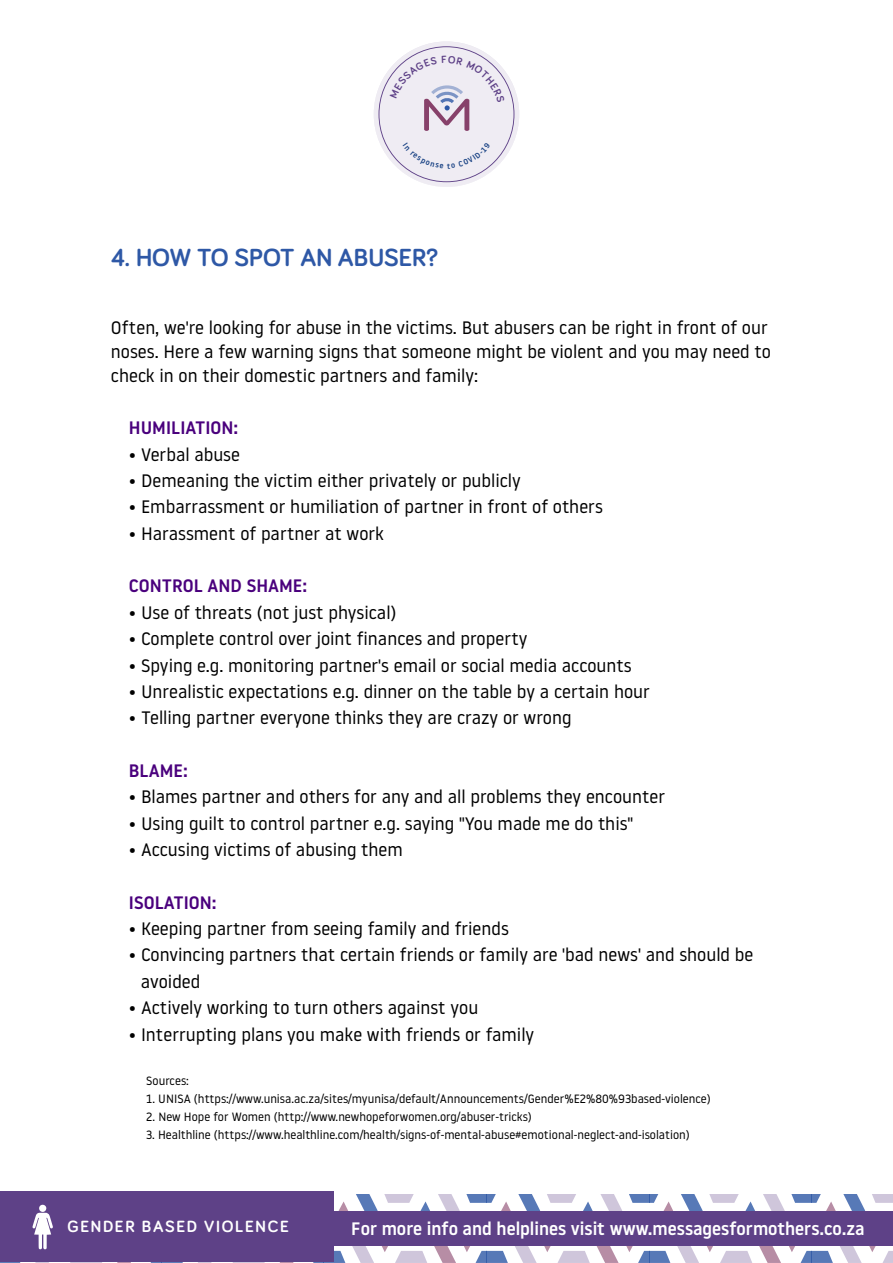
<style>
.page{position:relative;width:893px;height:1263px;background:#fff}
.page>*{position:absolute;margin:0;border:0;box-sizing:border-box;transform-origin:0 0}
.t1{font:700 25.5px "Bariol";color:#2e58a6}
.t2{font:18px/24px "Noway";color:#000}
.t3{font:500 18px "Noway";color:#fff}
.t4{font:500 18px "Noway";color:#4a007d}
.t5{font:700 16.8px "Bariol";letter-spacing:.1em;color:#fff}
.t6{font:12px "Noway";color:#000}
</style>
<div class="page">
<svg style="left:0;top:1194px;width:893px;height:69px"></svg>
<div style="left:374px;top:41px;width:145px;height:146px;background:#efecf3;border-radius:50%"></div>
<div style="left:333px;top:1212px;width:560px;height:34px;background:#5e4187"></div>
<div style="left:0;top:1192px;width:332px;height:70px;background:#5e4187"></div>
<svg style="left:32px;top:1204px;width:21px;height:46px"></svg>
<div style="left:39px;top:1205px;width:7px;height:7px;background:#fff;border-radius:50%"></div>
<svg style="left:378px;top:46px;width:136px;height:136px"></svg>
<h1 class="t1" style="left:111px;top:240px;width:328px">4. HOW TO SPOT AN ABUSER?</h1>
<p class="t2" style="left:111px;top:315px;width:662px">Often, we're looking for abuse in the victims. But abusers can be right in front of our noses. Here a few warning signs that someone might be violent and you may need to check in on their domestic partners and family:</p>
<p class="t4" style="left:129px;top:415px;width:111px">HUMILIATION :</p>
<p class="t2" style="left:129px;top:442px;width:113px">• Verbal abuse</p>
<p class="t2" style="left:129px;top:468px;width:393px">• Demeaning the victim either privately or publicly</p>
<p class="t2" style="left:129px;top:494px;width:475px">• Embarrassment or humiliation of partner in front of others</p>
<p class="t2" style="left:129px;top:521px;width:257px">• Harassment of partner at work</p>
<p class="t4" style="left:129px;top:574px;width:180px">CONTROL AND SHAME:</p>
<p class="t2" style="left:129px;top:600px;width:269px">• Use of threats (not just physical)</p>
<p class="t2" style="left:129px;top:626px;width:400px">• Complete control over joint finances and property</p>
<p class="t2" style="left:129px;top:652px;width:504px">• Spying e.g. monitoring partner's email or social media accounts</p>
<p class="t2" style="left:129px;top:679px;width:522px">• Unrealistic expectations e.g. dinner on the table by a certain hour</p>
<p class="t2" style="left:129px;top:705px;width:444px">• Telling partner everyone thinks they are crazy or wrong</p>
<p class="t4" style="left:129px;top:758px;width:60px">BLAME:</p>
<p class="t2" style="left:129px;top:784px;width:538px">• Blames partner and others for any and all problems they encounter</p>
<p class="t2" style="left:129px;top:811px;width:506px">• Using guilt to control partner e.g. saying "You made me do this"</p>
<p class="t2" style="left:129px;top:837px;width:275px">• Accusing victims of abusing them</p>
<p class="t4" style="left:129px;top:890px;width:89px">ISOLATION :</p>
<p class="t2" style="left:129px;top:916px;width:381px">• Keeping partner from seeing family and friends</p>
<p class="t2" style="left:141px;top:941px;width:614px;line-height:26.4px;text-indent:-12px">• Convincing partners that certain friends or family are 'bad news' and should be avoided</p>
<p class="t2" style="left:129px;top:995px;width:351px">• Actively working to turn others against you</p>
<p class="t2" style="left:129px;top:1021px;width:407px">• Interrupting plans you make with friends or family</p>
<p class="t6" style="left:146px;top:1072px;width:44px">Sources:</p>
<p class="t6" style="left:146px;top:1090px;width:566px">1. UNISA (https://www.unisa.ac.za/sites/myunisa/default/Announcements/Gender%E2%80%93based-violence)</p>
<p class="t6" style="left:146px;top:1108px;width:387px">2. New Hope for Women (http://www.newhopeforwomen.org/abuser-tricks)</p>
<p class="t6" style="left:146px;top:1126px;width:545px">3. Healthline (https://www.healthline.com/health/signs-of-mental-abuse#emotional-neglect-and-isolation )</p>
<p class="t5" style="left:68px;top:1215px;width:223px">GENDER BASED VIOLENCE</p>
<p class="t5" style="left:78px;top:1215px;width:140px">MENTAL HEALTH</p>
<p class="t3" style="left:351px;top:1216px;width:515px">For more info and helplines visit www.messagesformothers.co.za</p>
</div>
